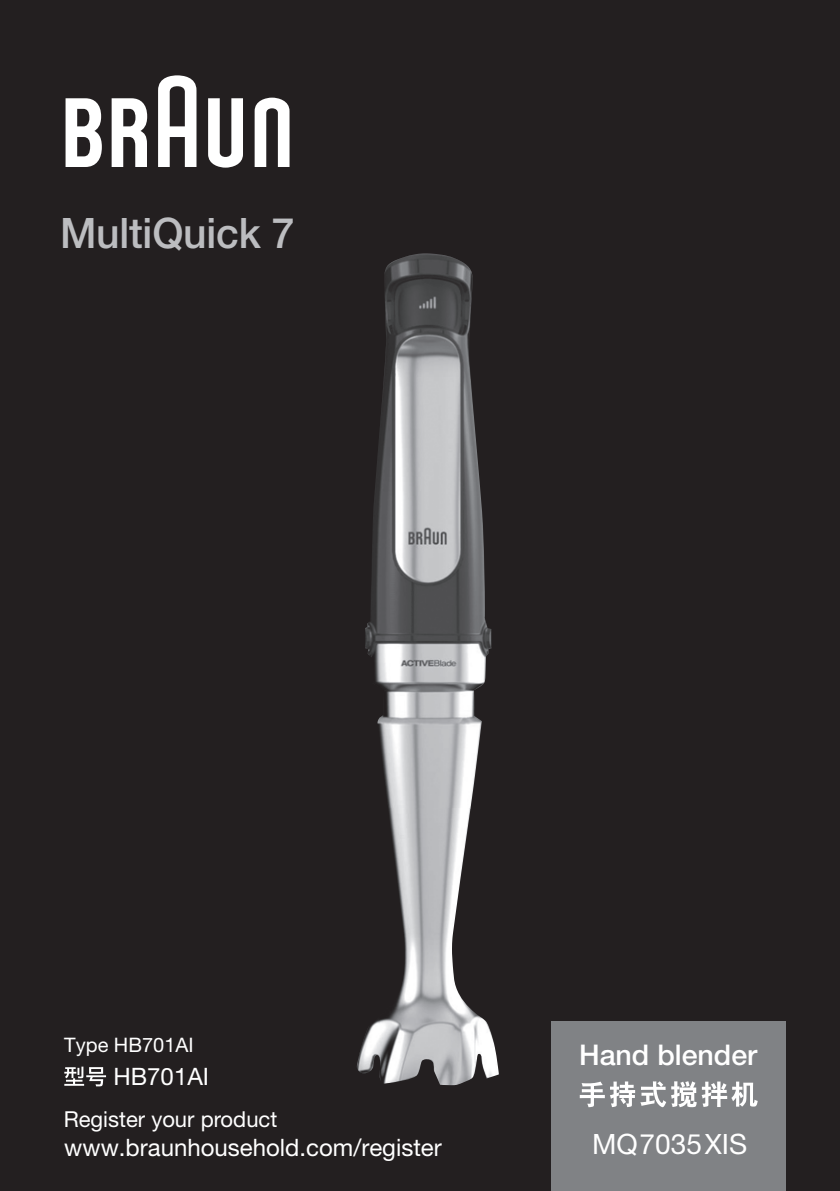
<style>
.page{position:relative;width:840px;height:1191px;background:#fff}
.page>*{position:absolute;margin:0;border:0;box-sizing:border-box;transform-origin:0 0}
.t1{font:500 42px "Helvetica Neue";letter-spacing:-.005em;color:#bcbdc0}
.t2{font:500 28.6px "Helvetica Neue";color:#fff}
.t3{font:28px "Helvetica Neue";color:#fff}
.t4{font:24px "Helvetica Neue";color:#fff}
.t5{font:22px "Helvetica Neue";color:#fff}
.t6{font:20px "Helvetica Neue";color:#fff}
</style>
<div class="page">
<div style="left:0;top:0;width:839px;height:1191px;background:#231f20"></div>
<svg style="left:66px;top:98px;width:36px;height:69px"></svg>
<svg style="left:112px;top:98px;width:35px;height:69px"></svg>
<svg style="left:158px;top:75px;width:38px;height:92px"></svg>
<svg style="left:208px;top:98px;width:35px;height:70px"></svg>
<svg style="left:254px;top:98px;width:35px;height:69px"></svg>
<img style="left:365px;top:253px;width:126px;height:555px">
<img style="left:357px;top:808px;width:142px;height:277px">
<div style="left:550px;top:1021px;width:235px;height:170px;background:#808285"></div>
<svg style="left:64px;top:1066px;width:42px;height:20px"></svg>
<svg style="left:579px;top:1081px;width:178px;height:26px"></svg>
<h1 class="t1" style="left:60px;top:200px;width:236px">MultiQuick 7</h1>
<p class="t6" style="left:64px;top:1037px;width:131px">Type HB701AI</p>
<p class="t4" style="left:113px;top:1067px;width:97px">HB701AI</p>
<p class="t5" style="left:64px;top:1111px;width:215px">Register your product</p>
<p class="t4" style="left:64px;top:1138px;width:379px">www.braunhousehold.com/register</p>
<p class="t2" style="left:579px;top:1032px;width:180px">Hand blender</p>
<p class="t3" style="left:592px;top:1134px;width:156px">MQ7035XIS</p>
</div>
